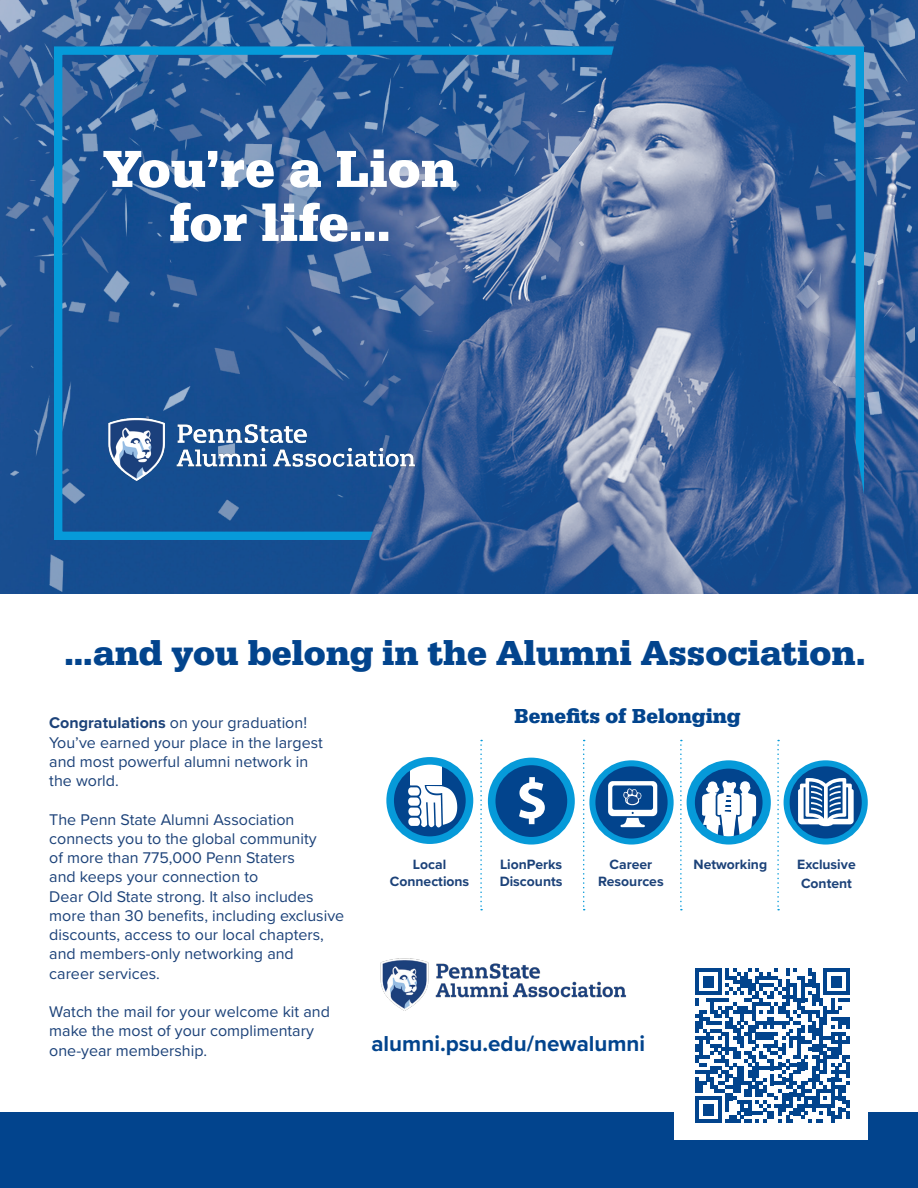
<style>
.page{position:relative;width:918px;height:1188px;background:#fff}
.page>*{position:absolute;margin:0;border:0;box-sizing:border-box;transform-origin:0 0}
.t1{font:700 54px/54px "Serifa";color:#fff;text-align:center}
.t2{font:700 36px "Serifa";color:#02448d}
.t3{font:700 22.35px "Proxima Nova";color:#02448d}
.t4{font:700 21px "Serifa";color:#02448d}
.t5{font:16.05px/19.2px "Proxima Nova";color:#1c4279}
.t6{font:700 13.95px/16.8px "Proxima Nova";color:#1c4279;text-align:center}
.s1{font-weight:700}
</style>
<div class="page">
<img style="left:1px;top:0;width:913px;height:594px">
<div style="left:54px;top:46px;width:810px;height:494px;border:8px solid #069ad9"></div>
<img style="left:337px;top:0;width:565px;height:594px">
<img style="left:96px;top:390px;width:347px;height:106px">
<div style="left:1px;top:1112px;width:917px;height:76px;background:#02448d"></div>
<svg style="left:492px;top:761px;width:79px;height:80px;background:#024f97"></svg>
<div style="left:488px;top:758px;width:87px;height:87px;border:8px solid #069ad9;border-radius:50%"></div>
<svg style="left:519px;top:777px;width:26px;height:47px"></svg>
<svg style="left:691px;top:764px;width:76px;height:76px"></svg>
<svg style="left:702px;top:780px;width:54px;height:59px"></svg>
<div style="left:687px;top:760px;width:84px;height:85px;border:8px solid #069ad9;border-radius:50%"></div>
<svg style="left:592px;top:763px;width:79px;height:79px;background:#04569d"></svg>
<div style="left:589px;top:760px;width:85px;height:85px;border:6px solid #069ad9;border-radius:50%"></div>
<svg style="left:608px;top:781px;width:49px;height:46px"></svg>
<svg style="left:787px;top:763px;width:78px;height:79px;background:#02579e"></svg>
<div style="left:784px;top:760px;width:84px;height:85px;border:6px solid #069ad9;border-radius:50%"></div>
<svg style="left:798px;top:778px;width:56px;height:48px"></svg>
<svg style="left:390px;top:763px;width:79px;height:78px"></svg>
<svg style="left:408px;top:764px;width:49px;height:63px"></svg>
<div style="left:410px;top:764px;width:32px;height:21px;background:#fff"></div>
<div style="left:386px;top:757px;width:87px;height:87px;border:8px solid #069ad9;border-radius:50%"></div>
<img style="left:380px;top:958px;width:247px;height:53px">
<svg style="left:480px;top:740px;width:2px;height:170px"></svg>
<svg style="left:583px;top:740px;width:2px;height:170px"></svg>
<svg style="left:680px;top:740px;width:2px;height:170px"></svg>
<svg style="left:777px;top:740px;width:2px;height:170px"></svg>
<div style="left:674px;top:946px;width:194px;height:193px;background:#fff"></div>
<svg style="left:695px;top:968px;width:155px;height:155px"></svg>
<h1 class="t1" style="left:103px;top:142px;width:355px">You’re a Lion for life…</h1>
<h2 class="t2" style="left:65px;top:632px;width:802px">…and you belong in the Alumni Association.</h2>
<p class="t5" style="left:49px;top:713px;width:275px"><span class="s1">Congratulations</span> on your graduation!<br>You’ve earned your place in the largest and most powerful alumni network in the world.</p>
<p class="t5" style="left:49px;top:809px;width:296px">The Penn State Alumni Association connects you to the global community<br>of more than 775,000 Penn Staters<br>and keeps your connection to<br>Dear Old State strong. It also includes more than 30 benefits, including exclusive discounts, access to our local chapters, and members-only networking and<br>career services.</p>
<p class="t5" style="left:49px;top:1001px;width:282px">Watch the mail for your welcome kit and make the most of your complimentary one-year membership.</p>
<h3 class="t4" style="left:514px;top:704px;width:228px">Benefits of Belonging</h3>
<p class="t6" style="left:390px;top:856px;width:81px">Local<br>Connections</p>
<p class="t6" style="left:500px;top:856px;width:64px;text-align:left">LionPerks<br>Discounts</p>
<p class="t6" style="left:598px;top:856px;width:67px">Career<br>Resources</p>
<p class="t6" style="left:694px;top:856px;width:75px">Networking</p>
<p class="t6" style="left:797px;top:855px;width:60px;line-height:18.8px;text-align:left">Exclusive<br>Content</p>
<h3 class="t3" style="left:371px;top:1027px;width:275px">alumni.psu.edu/newalumni</h3>
</div>
